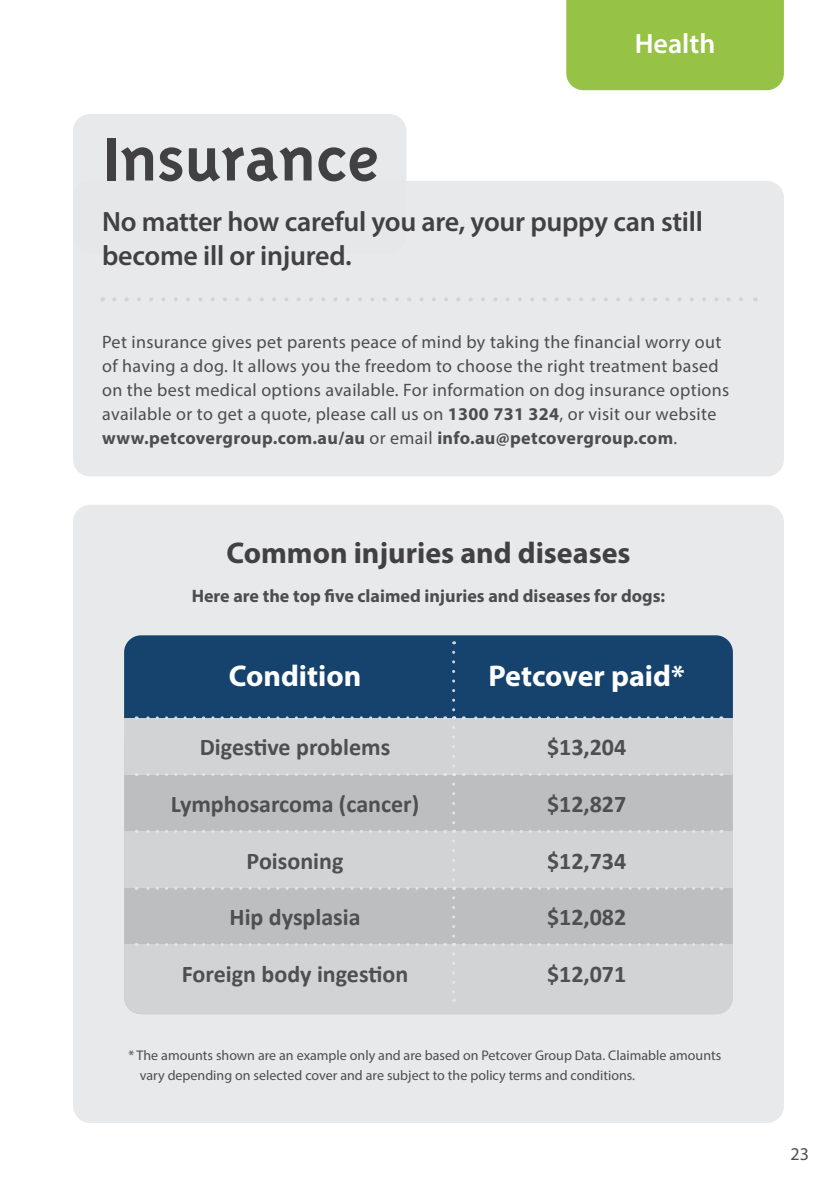
<style>
.page{position:relative;width:840px;height:1191px;background:#fff}
.page>*{position:absolute;margin:0;border:0;box-sizing:border-box;transform-origin:0 0}
.t1{font:700 70px "Triplex Sans OT";color:#414042}
.t2{font:700 30px "Myriad Pro";color:#414042}
.t3{font:700 30px "Myriad Pro";color:#fff}
.t4{font:600 28px/33.6px "Myriad Pro";letter-spacing:-.01em;color:#414042}
.t5{font:600 28px "Myriad Pro";color:#fff}
.t6{font:700 24px "Calibri";color:#4f4f51}
.t7{font:18px/24px "Myriad Pro";letter-spacing:.02em;color:#4d4d4f}
.t8{font:700 18px "Myriad Pro";color:#4d4d4f}
.t9{font:18px "Myriad Pro";color:#4f4f51}
.t10{font:14px/20px "Myriad Pro";color:#4d4d4f}
.s1{font-weight:700}
</style>
<div class="page">
<div style="left:73px;top:114px;width:333px;height:139px;background:#e6e7e8;border-radius:17px"></div>
<div style="left:73px;top:181px;width:710px;height:295px;background:#e6e7e8;border-radius:17px"></div>
<div style="left:73px;top:505px;width:710px;height:618px;background:#e6e7e8;border-radius:17px"></div>
<div style="left:566px;top:0;width:217px;height:90px;background:#96c246"></div>
<svg style="left:114px;top:297px;width:629px;height:4px"></svg>
<div style="left:124px;top:635px;width:608px;height:83px;background:#15436d"></div>
<div style="left:124px;top:774px;width:608px;height:170px;background:#bcbec0"></div>
<div style="left:124px;top:718px;width:608px;height:56px;background:#d1d3d4"></div>
<div style="left:124px;top:831px;width:608px;height:57px;background:#d1d3d4"></div>
<div style="left:124px;top:944px;width:608px;height:70px;background:#d1d3d4"></div>
<svg style="left:452px;top:953px;width:3px;height:48px"></svg>
<svg style="left:452px;top:897px;width:3px;height:49px"></svg>
<svg style="left:452px;top:841px;width:3px;height:49px"></svg>
<svg style="left:452px;top:784px;width:3px;height:49px"></svg>
<svg style="left:452px;top:652px;width:3px;height:67px"></svg>
<svg style="left:452px;top:727px;width:3px;height:49px"></svg>
<svg style="left:136px;top:716px;width:299px;height:3px"></svg>
<svg style="left:136px;top:773px;width:299px;height:3px"></svg>
<svg style="left:136px;top:830px;width:299px;height:3px"></svg>
<svg style="left:136px;top:887px;width:299px;height:3px"></svg>
<svg style="left:136px;top:943px;width:299px;height:3px"></svg>
<svg style="left:463px;top:716px;width:248px;height:3px"></svg>
<svg style="left:463px;top:773px;width:248px;height:3px"></svg>
<svg style="left:463px;top:830px;width:248px;height:3px"></svg>
<svg style="left:463px;top:887px;width:248px;height:3px"></svg>
<svg style="left:463px;top:943px;width:248px;height:3px"></svg>
<h3 class="t5" style="left:634px;top:26px;width:82px">Health</h3>
<h1 class="t1" style="left:102px;top:120px;width:278px">Insurance</h1>
<h3 class="t4" style="left:102px;top:204px;width:602px">No matter how careful you are, your puppy can still become ill or injured.</h3>
<p class="t7" style="left:102px;top:330px;width:628px">Pet insurance gives pet parents peace of mind by taking the financial worry out of having a dog. It allows you the freedom to choose the right treatment based on the best medical options available. For information on dog insurance options available or to get a quote, please call us on <span class="s1">1300 731 324</span>, or visit our website <span class="s1">www.petcovergroup.com.au/au</span> or email <span class="s1">info.au@petcovergroup.com</span>.</p>
<h2 class="t2" style="left:226px;top:534px;width:405px">Common injuries and diseases</h2>
<p class="t8" style="left:191px;top:583px;width:475px">Here are the top five claimed injuries and diseases for dogs:</p>
<h2 class="t3" style="left:229px;top:656px;width:134px">Condition</h2>
<h2 class="t3" style="left:488px;top:656px;width:197px">Petcover paid*</h2>
<h3 class="t6" style="left:200px;top:730px;width:192px">Digestive problems</h3>
<h3 class="t6" style="left:546px;top:730px;width:81px">$13,204</h3>
<h3 class="t6" style="left:171px;top:787px;width:250px">Lymphosarcoma (cancer)</h3>
<h3 class="t6" style="left:546px;top:787px;width:81px">$12,827</h3>
<h3 class="t6" style="left:246px;top:843px;width:98px">Poisoning</h3>
<h3 class="t6" style="left:546px;top:843px;width:81px">$12,734</h3>
<h3 class="t6" style="left:229px;top:900px;width:132px">Hip dysplasia</h3>
<h3 class="t6" style="left:546px;top:900px;width:81px">$12,082</h3>
<h3 class="t6" style="left:182px;top:957px;width:228px">Foreign body ingestion</h3>
<h3 class="t6" style="left:546px;top:957px;width:81px">$12,071</h3>
<p class="t10" style="left:140px;top:1044px;width:582px;text-indent:-11px">* The amounts shown are an example only and are based on Petcover Group Data. Claimable amounts vary depending on selected cover and are subject to the policy terms and conditions.</p>
<p class="t9" style="left:790px;top:1142px;width:20px">23</p>
</div>
